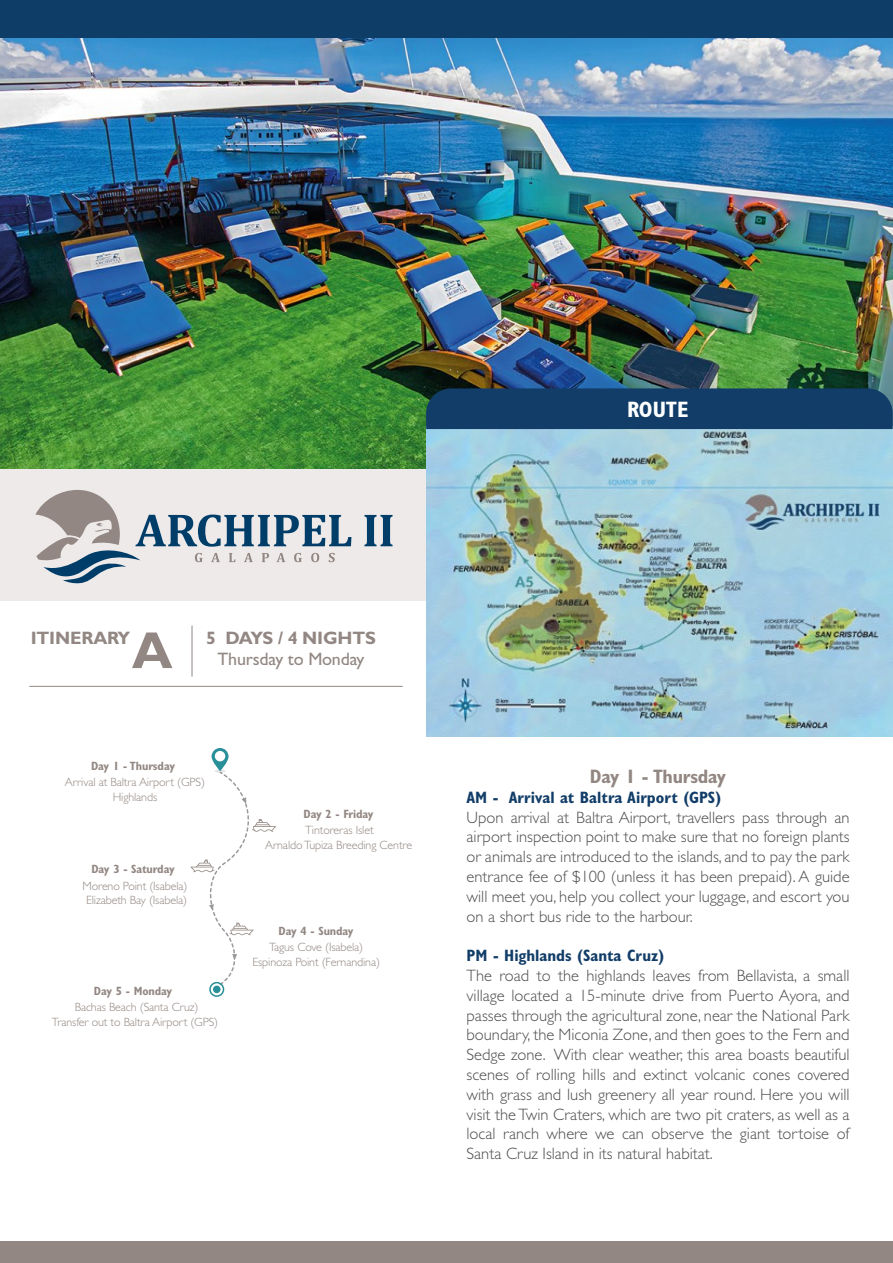
<style>
.page{position:relative;width:893px;height:1263px;background:#fff}
.page>*{position:absolute;margin:0;border:0;box-sizing:border-box;transform-origin:0 0}
.t1{font:700 52.05px "Gill Sans Std";color:#928782}
.t2{font:700 condensed 22.35px "Gill Sans Std";color:#fff}
.t3{font:700 condensed 19.5px "Gill Sans Std";letter-spacing:-.01em;color:#928782}
.t4{font:700 18px "Gill Sans Std";letter-spacing:-.01em;color:#928782}
.t5{font:18px "Gill Sans Std";letter-spacing:-.01em;color:#928782}
.t6{font:300 16.5px/19.8px "Gill Sans Std";color:#4e4d4d;text-align:justify}
.t7{font:700 condensed 16.5px "Gill Sans Std";color:#113d68}
.t8{font:300 12px/14.4px "Gill Sans Std";letter-spacing:-.01em;color:#928782;text-align:center}
.t9{font:700 condensed 12px "Gill Sans Std";letter-spacing:-.01em;color:#928782}
</style>
<div class="page">
<div style="left:0;top:468px;width:426px;height:132px;background:#edeae9"></div>
<img style="left:0;top:38px;width:893px;height:430px">
<hr style="left:192px;top:626px;width:1px;height:51px;background:#928782">
<svg style="left:364px;top:515px;width:29px;height:31px"></svg>
<svg style="left:35px;top:490px;width:316px;height:94px"></svg>
<div style="left:0;top:1242px;width:893px;height:21px;background:#928782"></div>
<div style="left:0;top:0;width:893px;height:38px;background:#0e3e68"></div>
<hr style="left:29px;top:686px;width:374px;height:1px;background:#928782">
<img style="left:426px;top:429px;width:466px;height:307px">
<div style="left:426px;top:388px;width:467px;height:41px;background:#113d68"></div>
<svg style="left:191px;top:748px;width:85px;height:242px"></svg>
<div style="left:209px;top:982px;width:15px;height:15px;border:2px solid #298f98;border-radius:50%"></div>
<div style="left:213px;top:986px;width:7px;height:7px;background:#298f98;border-radius:50%"></div>
<h2 class="t2" style="left:627px;top:396px;width:63px">ROUTE</h2>
<p class="t4" style="left:31px;top:627px;width:101px">ITINERARY</p>
<h1 class="t1" style="left:132px;top:620px;width:42px">A</h1>
<p class="t4" style="left:206px;top:627px;width:172px">5 DAYS / 4 NIGHTS</p>
<p class="t5" style="left:218px;top:649px;width:148px">Thursday to Monday</p>
<p class="t9" style="left:91px;top:758px;width:85px">Day 1 - Thursday</p>
<p class="t8" style="left:65px;top:775px;width:142px">Arrival at Baltra Airport (GPS)<br>Highlands</p>
<p class="t9" style="left:91px;top:862px;width:85px">Day 3 - Saturday</p>
<p class="t8" style="left:82px;top:878px;width:107px;text-align:left">Moreno Point (Isabela)<br>Elizabeth Bay (Isabela)</p>
<p class="t9" style="left:94px;top:983px;width:80px">Day 5 - Monday</p>
<p class="t8" style="left:52px;top:1000px;width:168px">Bachas Beach (Santa Cruz)<br>Transfer out to Baltra Airport (GPS)</p>
<p class="t9" style="left:304px;top:806px;width:72px">Day 2 - Friday</p>
<p class="t8" style="left:265px;top:823px;width:148px">Tintoreras Islet<br>Arnaldo Tupiza Breeding Centre</p>
<p class="t9" style="left:279px;top:923px;width:77px">Day 4 - Sunday</p>
<p class="t8" style="left:252px;top:940px;width:129px">Tagus Cove (Isabela)<br>Espinoza Point (Fernandina)</p>
<p class="t3" style="left:590px;top:765px;width:138px">Day 1 - Thursday</p>
<p class="t7" style="left:466px;top:787px;width:256px">AM - Arrival at Baltra Airport (GPS)</p>
<p class="t6" style="left:466px;top:807px;width:385px">Upon arrival at Baltra Airport, travellers pass through an airport inspection point to make sure that no foreign plants or animals are introduced to the islands, and to pay the park entrance fee of $100 (unless it has been prepaid). A guide will meet you, help you collect your luggage, and escort you on a short bus ride to the harbour.</p>
<p class="t7" style="left:466px;top:946px;width:199px">PM - Highlands (Santa Cruz)</p>
<p class="t6" style="left:466px;top:966px;width:385px">The road to the highlands leaves from Bellavista, a small village located a 15-minute drive from Puerto Ayora, and passes through the agricultural zone, near the National Park boundary, the Miconia Zone, and then goes to the Fern and Sedge zone. With clear weather, this area boasts beautiful scenes of rolling hills and extinct volcanic cones covered with grass and lush greenery all year round. Here you will visit the Twin Craters, which are two pit craters, as well as a local ranch where we can observe the giant tortoise of Santa Cruz Island in its natural habitat.</p>
</div>
